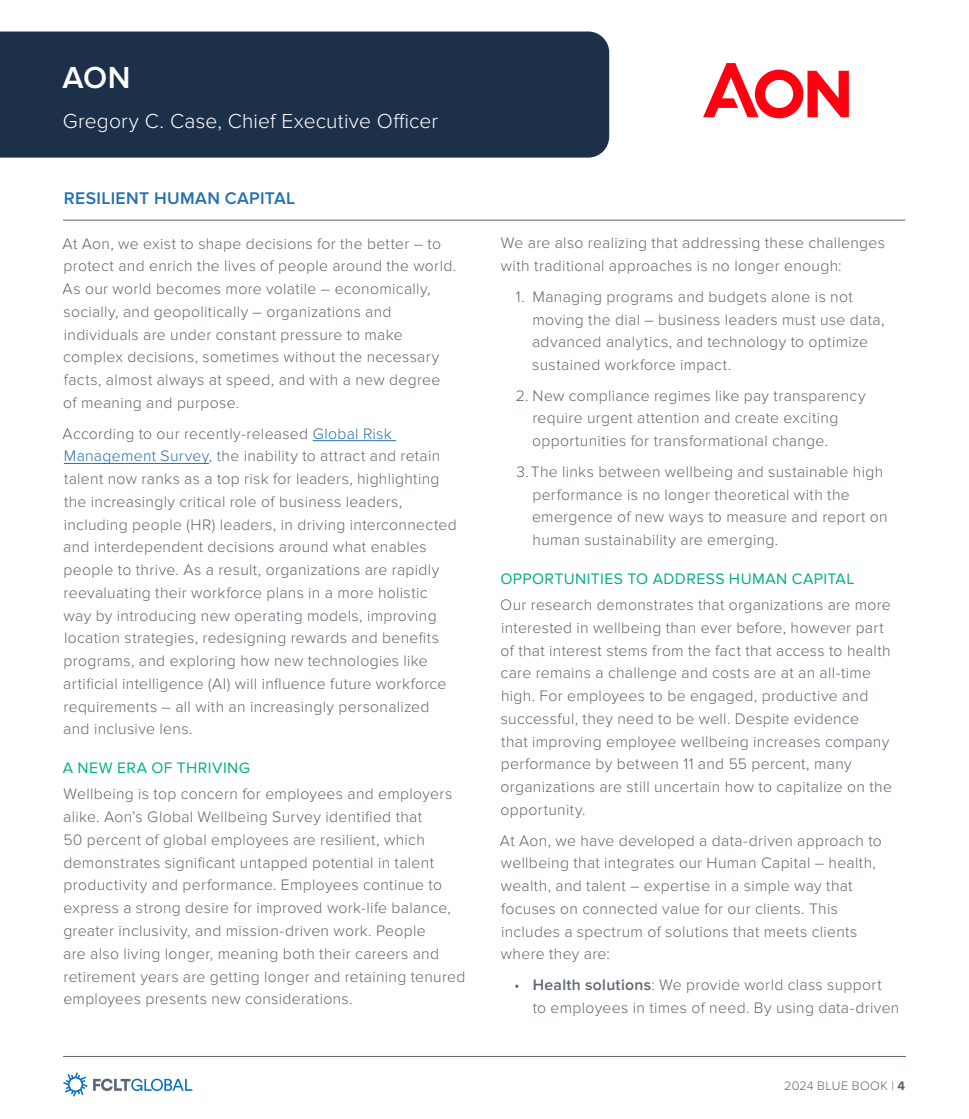
<style>
.page{position:relative;width:969px;height:1119px;background:#fff}
.page>*{position:absolute;margin:0;border:0;box-sizing:border-box;transform-origin:0 0}
.t1{font:600 31.5px "Proxima Nova";color:#fff}
.t2{font:300 21px "Proxima Nova";letter-spacing:.01em;color:#fff}
.t3{font:600 17.5px "Proxima Nova";letter-spacing:.025em;color:#2370b3}
.t4{font:300 15.75px/22.8px "Proxima Nova";letter-spacing:.02em;color:#5f6670}
.t5{font:15.75px "Proxima Nova";letter-spacing:.03em;color:#00af82}
.t6{font:300 12.78px "Proxima Nova";letter-spacing:.035em;color:#5f6670}
.s1{color:#2370b3}
.s2{font-weight:600}
.s3{font-weight:700}
</style>
<div class="page">
<hr style="left:63px;top:1055px;width:843px;height:1px;background:#5f6670">
<svg style="left:63px;top:1072px;width:129px;height:24px"></svg>
<div style="left:0;top:32px;width:609px;height:126px;background:#1c304a"></div>
<svg style="left:703px;top:63px;width:146px;height:55px"></svg>
<hr style="left:313px;top:440px;width:83px;height:1px;background:#2370b3">
<hr style="left:64px;top:463px;width:145px;height:1px;background:#2370b3">
<hr style="left:63px;top:220px;width:842px;height:1px;background:#5f6670">
<h1 class="t1" style="left:63px;top:59px;width:69px">AON</h1>
<h2 class="t2" style="left:63px;top:109px;width:377px">Gregory C. Case, Chief Executive Officer</h2>
<p class="t3" style="left:64px;top:188px;width:233px">RESILIENT HUMAN CAPITAL</p>
<p class="t4" style="left:63px;top:232px;width:395px">At Aon, we exist to shape decisions for the better – to protect and enrich the lives of people around the world.<br>As our world becomes more volatile – economically, socially, and geopolitically – organizations and individuals are under constant pressure to make complex decisions, sometimes without the necessary facts, almost always at speed, and with a new degree of meaning and purpose.</p>
<p class="t4" style="left:63px;top:422px;width:396px">According to our recently-released <span class="s1">Global Risk Management Survey</span>, the inability to attract and retain talent now ranks as a top risk for leaders, highlighting the increasingly critical role of business leaders, including people (HR) leaders, in driving interconnected and interdependent decisions around what enables people to thrive. As a result, organizations are rapidly reevaluating their workforce plans in a more holistic way by introducing new operating models, improving location strategies, redesigning rewards and benefits programs, and exploring how new technologies like artificial intelligence (AI) will influence future workforce requirements – all with an increasingly personalized and inclusive lens.</p>
<p class="t5" style="left:63px;top:758px;width:189px">A NEW ERA OF THRIVING</p>
<p class="t4" style="left:63px;top:782px;width:404px">Wellbeing is top concern for employees and employers alike. Aon’s Global Wellbeing Survey identified that<br>50 percent of global employees are resilient, which demonstrates significant untapped potential in talent productivity and performance. Employees continue to express a strong desire for improved work-life balance, greater inclusivity, and mission-driven work. People<br>are also living longer, meaning both their careers and retirement years are getting longer and retaining tenured employees presents new considerations.</p>
<p class="t4" style="left:501px;top:232px;width:386px">We are also realizing that addressing these challenges with traditional approaches is no longer enough:</p>
<p class="t4" style="left:532px;top:285px;width:354px;text-indent:-16px">1. Managing programs and budgets alone is not moving the dial – business leaders must use data, advanced analytics, and technology to optimize sustained workforce impact.</p>
<p class="t4" style="left:532px;top:384px;width:335px;text-indent:-16px">2. New compliance regimes like pay transparency require urgent attention and create exciting opportunities for transformational change.</p>
<p class="t4" style="left:532px;top:460px;width:357px;text-indent:-16px">3.The links between wellbeing and sustainable high performance is no longer theoretical with the emergence of new ways to measure and report on human sustainability are emerging.</p>
<p class="t5" style="left:500px;top:569px;width:356px">OPPORTUNITIES TO ADDRESS HUMAN CAPITAL</p>
<p class="t4" style="left:500px;top:593px;width:393px">Our research demonstrates that organizations are more interested in wellbeing than ever before, however part of that interest stems from the fact that access to health care remains a challenge and costs are at an all-time high. For employees to be engaged, productive and successful, they need to be well. Despite evidence<br>that improving employee wellbeing increases company performance by between 11 and 55 percent, many organizations are still uncertain how to capitalize on the opportunity.</p>
<p class="t4" style="left:500px;top:829px;width:383px">At Aon, we have developed a data-driven approach to wellbeing that integrates our Human Capital – health, wealth, and talent – expertise in a simple way that focuses on connected value for our clients. This includes a spectrum of solutions that meets clients where they are:</p>
<p class="t4" style="left:533px;top:973px;width:368px;text-indent:-19px">• <span class="s2">Health solutions</span>: We provide world class support<br>to employees in times of need. By using data-driven</p>
<p class="t6" style="left:784px;top:1077px;width:122px">2024 BLUE BOOK | <span class="s3">4</span></p>
</div>
